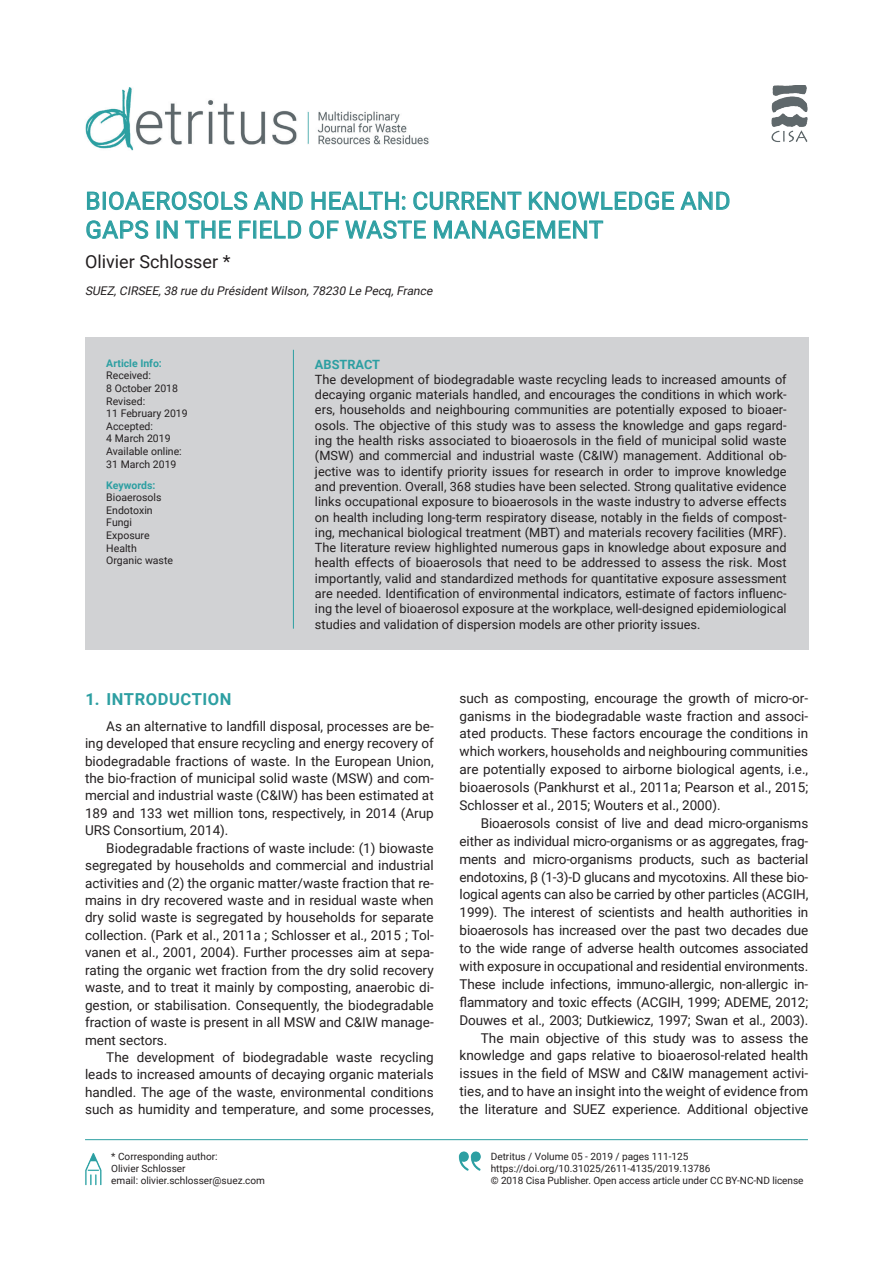
<style>
.page{position:relative;width:893px;height:1263px;background:#fff}
.page>*{position:absolute;margin:0;border:0;box-sizing:border-box;transform-origin:0 0}
.t1{font:24px/28.8px "Roboto";letter-spacing:.025em;color:#2d9fa2}
.t2{font:18px "Roboto";color:#231f20}
.t3{font:700 16.5px "Roboto";letter-spacing:.035em;color:#2d9fa2}
.t4{font:13.5px/17.9px "Roboto";letter-spacing:-.01em;color:#231f20;text-align:justify}
.t5{font:12.75px/15.3px "Roboto";color:#231f20;text-align:justify}
.t6{font:700 12.75px "Roboto";color:#2d9fa2}
.t7{font:italic 12px "Roboto";color:#231f20}
.t8{font:10.5px/12.6px "Roboto";color:#231f20}
.t9{font:700 10.5px "Roboto";color:#2d9fa2}
.t10{font:10.05px/12px "Roboto";color:#231f20}
</style>
<div class="page">
<img style="left:85px;top:87px;width:344px;height:64px">
<hr style="left:85px;top:1139px;width:723px;height:1px;background:#2d9fa2">
<img style="left:458px;top:1151px;width:23px;height:20px">
<img style="left:85px;top:1153px;width:17px;height:33px">
<img style="left:771px;top:85px;width:37px;height:57px">
<div style="left:85px;top:338px;width:723px;height:312px;background:#d1d2d4"></div>
<svg style="left:87px;top:192px;width:160px;height:18px"></svg>
<svg style="left:254px;top:192px;width:48px;height:18px"></svg>
<svg style="left:312px;top:192px;width:93px;height:18px"></svg>
<svg style="left:414px;top:192px;width:107px;height:18px"></svg>
<svg style="left:529px;top:192px;width:145px;height:18px"></svg>
<svg style="left:681px;top:192px;width:48px;height:18px"></svg>
<svg style="left:87px;top:221px;width:61px;height:18px"></svg>
<svg style="left:157px;top:221px;width:20px;height:17px"></svg>
<svg style="left:185px;top:221px;width:46px;height:17px"></svg>
<svg style="left:239px;top:221px;width:62px;height:17px"></svg>
<svg style="left:310px;top:221px;width:28px;height:18px"></svg>
<svg style="left:346px;top:221px;width:79px;height:18px"></svg>
<svg style="left:434px;top:221px;width:169px;height:18px"></svg>
<hr style="left:293px;top:350px;width:1px;height:279px;background:#2d9fa2">
<h1 class="t1" style="left:85px;top:186px;width:646px">BIOAEROSOLS AND HEALTH: CURRENT KNOWLEDGE AND<br>GAPS IN THE FIELD OF WASTE MANAGEMENT</h1>
<h2 class="t2" style="left:85px;top:249px;width:147px">Olivier Schlosser *</h2>
<p class="t7" style="left:85px;top:282px;width:352px">SUEZ,CIRSEE,38 rue du PrésidentWilson,78230 Le Pecq,France</p>
<p class="t9" style="left:106px;top:356px;width:57px">Article Info:</p>
<p class="t8" style="left:106px;top:369px;width:83px">Received:<br>8 October 2018<br>Revised:<br>11 February 2019<br>Accepted:<br>4 March 2019<br>Available online:<br>31 March 2019</p>
<p class="t9" style="left:106px;top:478px;width:51px">Keywords:</p>
<p class="t8" style="left:106px;top:491px;width:68px">Bioaerosols<br>Endotoxin<br>Fungi<br>Exposure<br>Health<br>Organic waste</p>
<p class="t6" style="left:315px;top:355px;width:67px">ABSTRACT</p>
<p class="t5" style="left:315px;top:371px;width:473px">The development of biodegradable waste recycling leads to increased amounts of decaying organic materials handled, and encourages the conditions in which work&shy;ers, households and neighbouring communities are potentially exposed to bioaer&shy;osols. The objective of this study was to assess the knowledge and gaps regard&shy;ing the health risks associated to bioaerosols in the field of municipal solid waste (MSW) and commercial and industrial waste (C&amp;IW) management. Additional ob&shy;jective was to identify priority issues for research in order to improve knowledge and prevention. Overall, 368 studies have been selected. Strong qualitative evidence links occupational exposure to bioaerosols in the waste industry to adverse effects on health including long-term respiratory disease, notably in the fields of compost&shy;ing, mechanical biological treatment (MBT) and materials recovery facilities (MRF).<br>The literature review highlighted numerous gaps in knowledge about exposure and health effects of bioaerosols that need to be addressed to assess the risk. Most importantly, valid and standardized methods for quantitative exposure assessment are needed. Identification of environmental indicators, estimate of factors influenc&shy;ing the level of bioaerosol exposure at the workplace, well-designed epidemiological studies and validation of dispersion models are other priority issues.</p>
<p class="t3" style="left:85px;top:687px;width:148px">1. INTRODUCTION</p>
<p class="t4" style="left:85px;top:717px;width:350px;line-height:17.4px;text-indent:21px">As an alternative to landfill disposal, processes are be&shy;ing developed that ensure recycling and energy recovery of biodegradable fractions of waste. In the European Union, the bio-fraction of municipal solid waste (MSW) and com&shy;mercial and industrial waste (C&amp;IW) has been estimated at 189 and 133 wet million tons, respectively, in 2014 (Arup URS Consortium, 2014).</p>
<p class="t4" style="left:85px;top:839px;width:350px;line-height:17.4px;text-indent:21px">Biodegradable fractions of waste include: (1) biowaste segregated by households and commercial and industrial activities and (2) the organic matter/waste fraction that re&shy;mains in dry recovered waste and in residual waste when dry solid waste is segregated by households for separate collection. (Park et al., 2011a ; Schlosser et al., 2015 ; Tol&shy;vanen et al., 2001, 2004). Further processes aim at sepa&shy;rating the organic wet fraction from the dry solid recovery waste, and to treat it mainly by composting, anaerobic di&shy;gestion, or stabilisation. Consequently, the biodegradable fraction of waste is present in all MSW and C&amp;IW manage&shy;ment sectors.</p>
<p class="t4" style="left:85px;top:1048px;width:350px;line-height:17.4px;text-indent:21px">The development of biodegradable waste recycling leads to increased amounts of decaying organic materials handled. The age of the waste, environmental conditions such as humidity and temperature, and some processes,</p>
<p class="t4" style="left:460px;top:688px;width:350px">such as composting, encourage the growth of micro-or&shy;ganisms in the biodegradable waste fraction and associ&shy;ated products. These factors encourage the conditions in which workers, households and neighbouring communities are potentially exposed to airborne biological agents, i.e., bioaerosols (Pankhurst et al., 2011a; Pearson et al., 2015; Schlosser et al., 2015; Wouters et al., 2000).</p>
<p class="t4" style="left:460px;top:814px;width:350px;text-align:right">Bioaerosols consist of live and dead micro-organisms either as individual micro-organisms or as aggregates, frag&shy;ments and micro-organisms products, such as bacterial endotoxins, β (1-3)-D glucans and mycotoxins. All these bio&shy;logical agents can also be carried by other particles (ACGIH, 1999). The interest of scientists and health authorities in bioaerosols has increased over the past two decades due to the wide range of adverse health outcomes associated with exposure in occupational and residential environments.<br>These include infections, immuno-allergic, non-allergic in&shy;flammatory and toxic effects (ACGIH, 1999; ADEME, 2012; Douwes et al., 2003; Dutkiewicz, 1997; Swan et al., 2003).<br>The main objective of this study was to assess the knowledge and gaps relative to bioaerosol-related health issues in the field of MSW and C&amp;IW management activi&shy;ties, and to have an insight into the weight of evidence from the literature and SUEZ experience. Additional objective</p>
<p class="t10" style="left:111px;top:1150px;width:155px">* Corresponding author:<br>Olivier Schlosser<br>email: olivier.schlosser@suez.com</p>
<p class="t10" style="left:491px;top:1150px;width:314px">Detritus / Volume 05 - 2019 / pages 111-125 https://doi.org/10.31025/2611-4135/2019.13786<br>© 2018 Cisa Publisher. Open access article under CC BY-NC-ND license</p>
</div>
